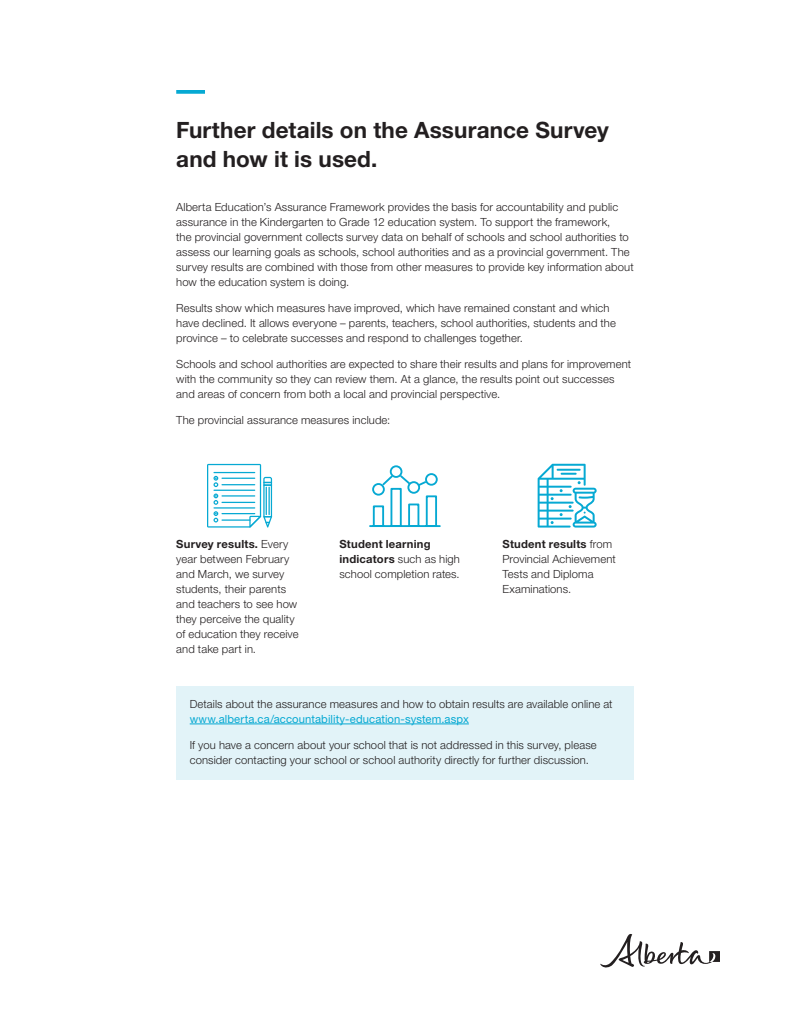
<style>
.page{position:relative;width:810px;height:1035px;background:#fff}
.page>*{position:absolute;margin:0;border:0;box-sizing:border-box;transform-origin:0 0}
.t1{font:700 22.5px/28.8px "Helvetica Neue LT Std";letter-spacing:.005em;color:#231f20}
.t2{font:300 11.25px/15px "Helvetica Neue LT Std";letter-spacing:.01em;color:#231f20}
.t3{font:11.25px "Helvetica Neue LT Std";letter-spacing:.01em;color:#06a9d3}
.s1{font-weight:700}
</style>
<div class="page">
<svg style="left:176px;top:90px;width:29px;height:4px"></svg>
<svg style="left:207px;top:464px;width:65px;height:64px"></svg>
<svg style="left:369px;top:465px;width:72px;height:62px"></svg>
<svg style="left:538px;top:464px;width:59px;height:64px"></svg>
<div style="left:176px;top:686px;width:458px;height:94px;background:#e2f3f8"></div>
<hr style="left:190px;top:724px;width:279px;height:1px;background:#06a9d3">
<svg style="left:600px;top:934px;width:120px;height:34px"></svg>
<h1 class="t1" style="left:176px;top:115px;width:434px">Further details on the Assurance Survey and how it is used.</h1>
<p class="t2" style="left:176px;top:199px;width:459px">Alberta Education’s Assurance Framework provides the basis for accountability and public assurance in the Kindergarten to Grade 12 education system. To support the framework,<br>the provincial government collects survey data on behalf of schools and school authorities to assess our learning goals as schools, school authorities and as a provincial government. The survey results are combined with those from other measures to provide key information about how the education system is doing.</p>
<p class="t2" style="left:176px;top:300px;width:441px">Results show which measures have improved, which have remained constant and which have declined. It allows everyone – parents, teachers, school authorities, students and the province – to celebrate successes and respond to challenges together.</p>
<p class="t2" style="left:176px;top:356px;width:456px">Schools and school authorities are expected to share their results and plans for improvement with the community so they can review them. At a glance, the results point out successes and areas of concern from both a local and provincial perspective.</p>
<p class="t2" style="left:176px;top:413px;width:216px">The provincial assurance measures include:</p>
<p class="t2" style="left:176px;top:537px;width:124px"><span class="s1">Survey results.</span> Every year between February and March, we survey students, their parents and teachers to see how they perceive the quality of education they receive and take part in.</p>
<p class="t2" style="left:339px;top:537px;width:122px"><span class="s1">Student learning indicators</span> such as high school completion rates.</p>
<p class="t2" style="left:502px;top:537px;width:115px"><span class="s1">Student results</span> from<br>Provincial Achievement<br>Tests and Diploma<br>Examinations.</p>
<p class="t2" style="left:190px;top:696px;width:424px">Details about the assurance measures and how to obtain results are available online at</p>
<p class="t3" style="left:190px;top:712px;width:281px">www.alberta.ca/accountability-education-system.aspx</p>
<p class="t2" style="left:190px;top:737px;width:408px">If you have a concern about your school that is not addressed in this survey, please consider contacting your school or school authority directly for further discussion.</p>
</div>
